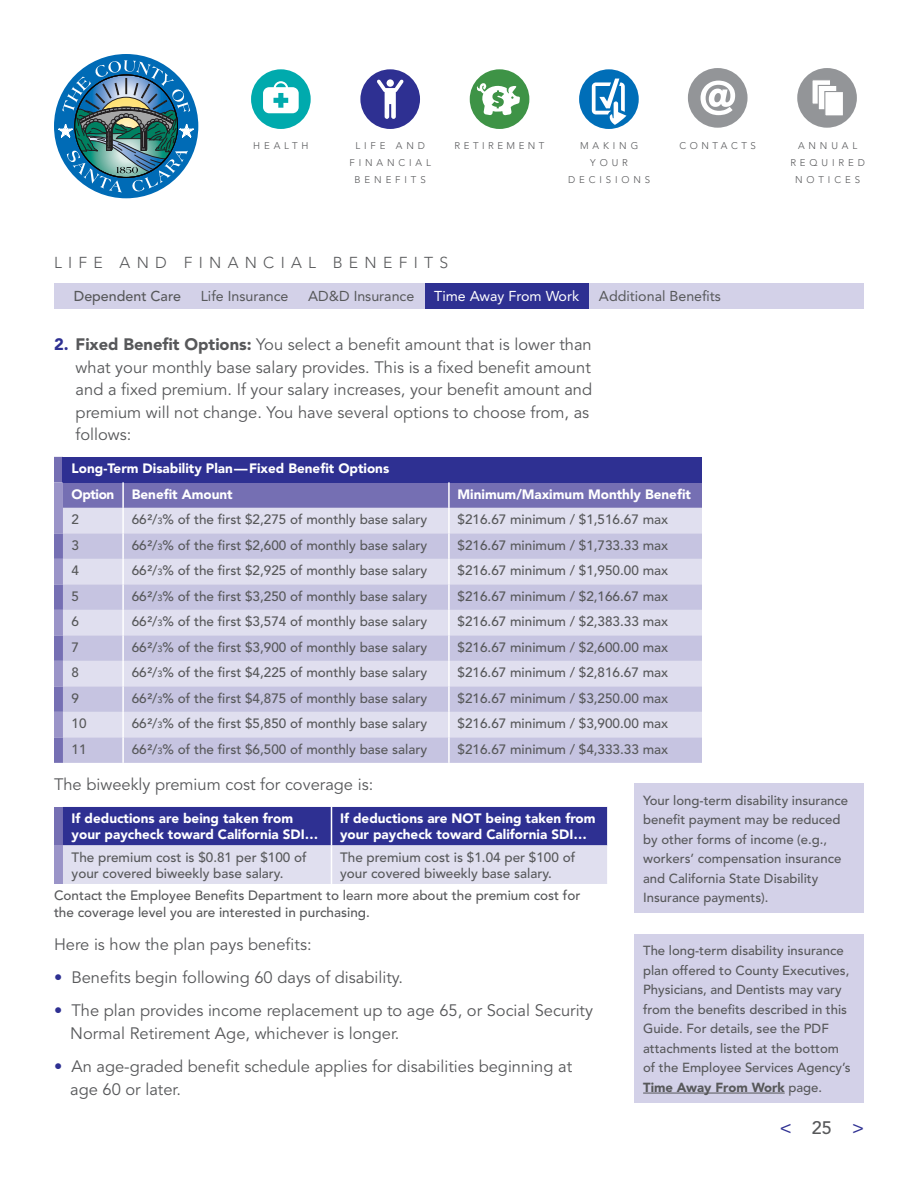
<style>
.page{position:relative;width:918px;height:1188px;background:#fff}
.page>*{position:absolute;margin:0;border:0;box-sizing:border-box;transform-origin:0 0}
.t1{font:500 18px "Avenir";color:#2e3092}
.t2{font:16.5px/22.5px "Avenir";color:#57585a}
.t3{font:300 15.75px "Avenir";letter-spacing:.4em;color:#57585a}
.t4{font:14.25px "Avenir";color:#57585a}
.t5{font:14.25px "Avenir";color:#fff}
.t6{font:500 14.25px "Avenir";color:#57585a}
.t7{font:500 13.5px/16.2px "Avenir";color:#57585a}
.t8{font:900 13.5px/16.2px "Avenir";color:#fff}
.t9{font:500 13.2px/19.5px "Avenir";color:#57585a}
.t10{font:300 9.75px/17.1px "Avenir";letter-spacing:.4em;color:#57585a;text-align:center}
.t11{font:300 9.75px "Avenir";letter-spacing:.36em;color:#57585a}
.s1{font-weight:900;color:#2e3092}
.s2{font-weight:900}
.s3{font-size:9px}
.s4{color:#2e3092}
.s5{color:#57585a}
</style>
<div class="page">
<svg style="left:54px;top:457px;width:648px;height:306px;background:#736db2"></svg>
<div style="left:63px;top:457px;width:639px;height:25px;background:#2e3092"></div>
<svg style="left:54px;top:482px;width:9px;height:255px;background:#8c86c0"></svg>
<div style="left:63px;top:508px;width:639px;height:25px;background:#e0dfef"></div>
<svg style="left:63px;top:533px;width:639px;height:230px;background:#d1d0e7"></svg>
<hr style="left:122px;top:482px;width:2px;height:26px;background:#fff">
<hr style="left:448px;top:482px;width:2px;height:26px;background:#fff">
<hr style="left:122px;top:508px;width:2px;height:25px;background:#fff">
<hr style="left:448px;top:508px;width:2px;height:25px;background:#fff">
<hr style="left:122px;top:533px;width:2px;height:26px;background:#fff">
<hr style="left:448px;top:533px;width:2px;height:26px;background:#fff">
<hr style="left:122px;top:559px;width:2px;height:25px;background:#fff">
<hr style="left:448px;top:559px;width:2px;height:25px;background:#fff">
<hr style="left:122px;top:584px;width:2px;height:26px;background:#fff">
<hr style="left:448px;top:584px;width:2px;height:26px;background:#fff">
<hr style="left:122px;top:610px;width:2px;height:25px;background:#fff">
<hr style="left:448px;top:610px;width:2px;height:25px;background:#fff">
<hr style="left:122px;top:635px;width:2px;height:26px;background:#fff">
<hr style="left:448px;top:635px;width:2px;height:26px;background:#fff">
<hr style="left:122px;top:661px;width:2px;height:25px;background:#fff">
<hr style="left:448px;top:661px;width:2px;height:25px;background:#fff">
<hr style="left:122px;top:686px;width:2px;height:26px;background:#fff">
<hr style="left:448px;top:686px;width:2px;height:26px;background:#fff">
<hr style="left:122px;top:712px;width:2px;height:25px;background:#fff">
<hr style="left:448px;top:712px;width:2px;height:25px;background:#fff">
<hr style="left:122px;top:737px;width:2px;height:26px;background:#fff">
<hr style="left:448px;top:737px;width:2px;height:26px;background:#fff">
<div style="left:54px;top:807px;width:9px;height:38px;background:#756fb3"></div>
<div style="left:54px;top:845px;width:9px;height:39px;background:#9a94c8"></div>
<svg style="left:63px;top:807px;width:544px;height:77px;background:#8788c0"></svg>
<hr style="left:331px;top:807px;width:1px;height:38px;background:#fff">
<hr style="left:331px;top:845px;width:1px;height:39px;background:#fff">
<div style="left:797px;top:68px;width:60px;height:60px;background:#939598;border-radius:50%"></div>
<div style="left:688px;top:68px;width:60px;height:60px;background:#939598;border-radius:50%"></div>
<div style="left:579px;top:69px;width:60px;height:60px;background:#006eb8;border-radius:50%"></div>
<div style="left:470px;top:69px;width:59px;height:60px;background:#3e9346;border-radius:50%"></div>
<div style="left:360px;top:69px;width:60px;height:60px;background:#2e3092;border-radius:50%"></div>
<div style="left:251px;top:69px;width:60px;height:60px;background:#00aaad;border-radius:50%"></div>
<svg style="left:263px;top:81px;width:36px;height:32px"></svg>
<svg style="left:377px;top:79px;width:27px;height:40px"></svg>
<div style="left:387px;top:79px;width:7px;height:8px;background:#fff;border-radius:50%"></div>
<svg style="left:476px;top:83px;width:44px;height:32px"></svg>
<svg style="left:592px;top:79px;width:34px;height:46px"></svg>
<svg style="left:701px;top:81px;width:34px;height:34px"></svg>
<svg style="left:812px;top:80px;width:18px;height:24px"></svg>
<div style="left:818px;top:85px;width:19px;height:25px;background:#fff;border:1px solid #939598"></div>
<div style="left:824px;top:91px;width:20px;height:25px;background:#fff;border:1px solid #939598"></div>
<div style="left:634px;top:784px;width:230px;height:129px;background:#d3d1e8"></div>
<div style="left:634px;top:934px;width:230px;height:169px;background:#d3d1e8"></div>
<hr style="left:643px;top:1093px;width:142px;height:1px;background:#57585a">
<div style="left:54px;top:284px;width:810px;height:25px;background:#d3d1e8"></div>
<div style="left:425px;top:284px;width:164px;height:25px;background:#2e3092"></div>
<div style="left:54px;top:54px;width:144px;height:144px;background:#006bb6;border-radius:50%"></div>
<svg style="left:58px;top:60px;width:136px;height:132px"></svg>
<p class="t10" style="left:253px;top:137px;width:57px">HEALTH</p>
<p class="t10" style="left:349px;top:137px;width:83px">LIFE AND<br>FINANCIAL<br>BENEFITS</p>
<p class="t11" style="left:455px;top:140px;width:91px">RETIREMENT</p>
<p class="t10" style="left:580px;top:137px;width:60px">MAKING<br>YOUR</p>
<p class="t10" style="left:568px;top:171px;width:84px">DECISIONS</p>
<p class="t11" style="left:680px;top:140px;width:78px">CONTACTS</p>
<p class="t10" style="left:798px;top:137px;width:61px">ANNUAL</p>
<p class="t10" style="left:790px;top:154px;width:76px">REQUIRED</p>
<p class="t10" style="left:795px;top:171px;width:66px">NOTICES</p>
<p class="t3" style="left:54px;top:254px;width:396px">LIFE AND FINANCIAL BENEFITS</p>
<p class="t6" style="left:74px;top:288px;width:109px">Dependent Care</p>
<p class="t4" style="left:201px;top:288px;width:89px">Life Insurance</p>
<p class="t4" style="left:308px;top:288px;width:108px">AD&amp;D Insurance</p>
<p class="t5" style="left:434px;top:288px;width:146px">Time Away From Work</p>
<p class="t4" style="left:599px;top:288px;width:123px">Additional Benefits</p>
<p class="t2" style="left:76px;top:334px;width:518px;text-indent:-22px"><span class="s1">2.</span> <span class="s2">Fixed Benefit Options:</span> You select a benefit amount that is lower than what your monthly base salary provides. This is a fixed benefit amount and a fixed premium. If your salary increases, your benefit amount and premium will not change. You have several options to choose from, as follows:</p>
<p class="t8" style="left:72px;top:460px;width:319px">Long-Term Disability Plan—Fixed Benefit Options</p>
<p class="t8" style="left:72px;top:486px;width:44px">Option</p>
<p class="t8" style="left:132px;top:486px;width:102px">Benefit Amount</p>
<p class="t8" style="left:458px;top:486px;width:235px">Minimum/Maximum Monthly Benefit</p>
<p class="t7" style="left:72px;top:512px;width:9px">2</p>
<p class="t7" style="left:132px;top:512px;width:297px">66²/<span class="s3">3</span>% of the first $2,275 of monthly base salary</p>
<p class="t7" style="left:458px;top:512px;width:212px">$216.67 minimum / $1,516.67 max</p>
<p class="t7" style="left:72px;top:537px;width:9px">3</p>
<p class="t7" style="left:132px;top:537px;width:297px">66²/<span class="s3">3</span>% of the first $2,600 of monthly base salary</p>
<p class="t7" style="left:458px;top:537px;width:212px">$216.67 minimum / $1,733.33 max</p>
<p class="t7" style="left:72px;top:563px;width:9px">4</p>
<p class="t7" style="left:132px;top:563px;width:297px">66²/<span class="s3">3</span>% of the first $2,925 of monthly base salary</p>
<p class="t7" style="left:458px;top:563px;width:212px">$216.67 minimum / $1,950.00 max</p>
<p class="t7" style="left:72px;top:588px;width:9px">5</p>
<p class="t7" style="left:132px;top:588px;width:297px">66²/<span class="s3">3</span>% of the first $3,250 of monthly base salary</p>
<p class="t7" style="left:458px;top:588px;width:212px">$216.67 minimum / $2,166.67 max</p>
<p class="t7" style="left:72px;top:614px;width:9px">6</p>
<p class="t7" style="left:132px;top:614px;width:297px">66²/<span class="s3">3</span>% of the first $3,574 of monthly base salary</p>
<p class="t7" style="left:458px;top:614px;width:212px">$216.67 minimum / $2,383.33 max</p>
<p class="t7" style="left:72px;top:639px;width:9px">7</p>
<p class="t7" style="left:132px;top:639px;width:297px">66²/<span class="s3">3</span>% of the first $3,900 of monthly base salary</p>
<p class="t7" style="left:458px;top:639px;width:212px">$216.67 minimum / $2,600.00 max</p>
<p class="t7" style="left:72px;top:665px;width:9px">8</p>
<p class="t7" style="left:132px;top:665px;width:297px">66²/<span class="s3">3</span>% of the first $4,225 of monthly base salary</p>
<p class="t7" style="left:458px;top:665px;width:212px">$216.67 minimum / $2,816.67 max</p>
<p class="t7" style="left:72px;top:690px;width:9px">9</p>
<p class="t7" style="left:132px;top:690px;width:297px">66²/<span class="s3">3</span>% of the first $4,875 of monthly base salary</p>
<p class="t7" style="left:458px;top:690px;width:212px">$216.67 minimum / $3,250.00 max</p>
<p class="t7" style="left:72px;top:716px;width:17px">10</p>
<p class="t7" style="left:132px;top:716px;width:297px">66²/<span class="s3">3</span>% of the first $5,850 of monthly base salary</p>
<p class="t7" style="left:458px;top:716px;width:212px">$216.67 minimum / $3,900.00 max</p>
<p class="t7" style="left:72px;top:741px;width:17px">11</p>
<p class="t7" style="left:132px;top:741px;width:297px">66²/<span class="s3">3</span>% of the first $6,500 of monthly base salary</p>
<p class="t7" style="left:458px;top:741px;width:212px">$216.67 minimum / $4,333.33 max</p>
<p class="t2" style="left:54px;top:774px;width:321px">The biweekly premium cost for coverage is:</p>
<p class="t8" style="left:72px;top:810px;width:248px">If deductions are being taken from your paycheck toward California SDI…</p>
<p class="t8" style="left:340px;top:810px;width:257px">If deductions are NOT being taken from your paycheck toward California SDI…</p>
<p class="t7" style="left:72px;top:849px;width:237px">The premium cost is $0.81 per $100 of your covered biweekly base salary.</p>
<p class="t7" style="left:340px;top:849px;width:237px">The premium cost is $1.04 per $100 of your covered biweekly base salary.</p>
<p class="t7" style="left:54px;top:888px;width:528px">Contact the Employee Benefits Department to learn more about the premium cost for the coverage level you are interested in purchasing.</p>
<p class="t2" style="left:54px;top:933px;width:259px">Here is how the plan pays benefits:</p>
<p class="t2" style="left:54px;top:967px;width:350px"><span class="s4">•</span> Benefits begin following 60 days of disability.</p>
<p class="t2" style="left:70px;top:1000px;width:524px;text-indent:-16px"><span class="s4">•</span> The plan provides income replacement up to age 65, or Social Security<br>Normal Retirement Age, whichever is longer.</p>
<p class="t2" style="left:70px;top:1056px;width:503px;text-indent:-16px"><span class="s4">•</span> An age-graded benefit schedule applies for disabilities beginning at age 60 or later.</p>
<p class="t9" style="left:643px;top:791px;width:206px">Your long-term disability insurance benefit payment may be reduced by other forms of income (e.g., workers’ compensation insurance and California State Disability<br>Insurance payments).</p>
<p class="t9" style="left:643px;top:941px;width:209px">The long-term disability insurance plan offered to County Executives, Physicians, and Dentists may vary from the benefits described in this Guide. For details, see the PDF attachments listed at the bottom of the Employee Services Agency’s <span class="s2">Time Away From Work</span> page.</p>
<p class="t1" style="left:780px;top:1117px;width:86px">&lt; <span class="s5">25</span> &gt;</p>
</div>
